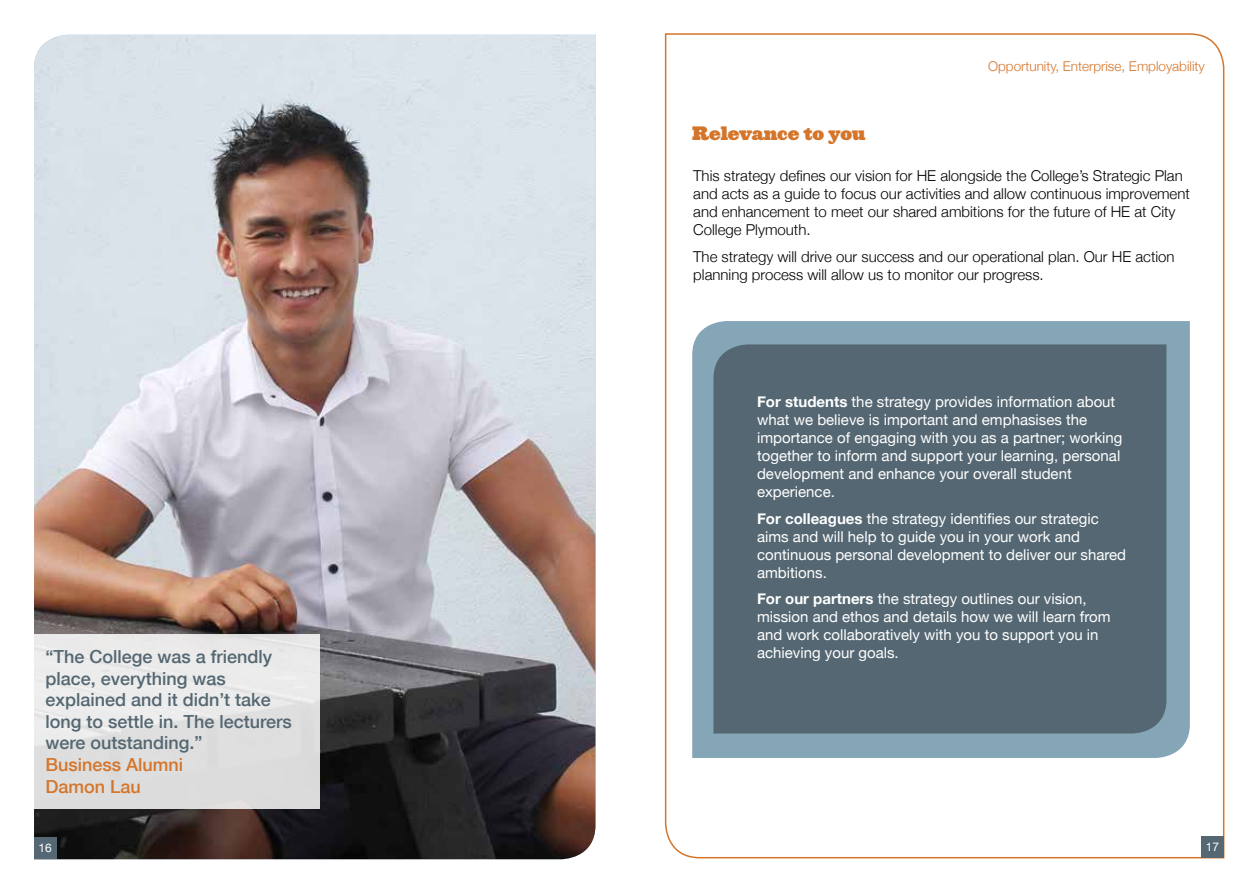
<style>
.page{position:relative;width:1259px;height:893px;background:#fff}
.page>*{position:absolute;margin:0;border:0;box-sizing:border-box;transform-origin:0 0}
.t1{font:500 18px/21.6px "Helvetica Neue";color:#546772}
.t2{font:500 18px/21.6px "Helvetica Neue";color:#d5752a}
.t3{font:900 18px "Ziggurat";color:#d5752a}
.t4{font:15px/18px "Helvetica Neue";color:#fff}
.t5{font:300 15px/18px "Helvetica Neue";color:#000}
.t6{font:300 13.5px "Helvetica Neue";color:#d5752a}
.t7{font:11.85px "Helvetica Neue";color:#fff}
.s1{font-weight:700}
</style>
<div class="page">
<svg style="left:664px;top:33px;width:561px;height:826px"></svg>
<div style="left:692px;top:321px;width:497px;height:437px;background:#84a6b7"></div>
<div style="left:713px;top:344px;width:453px;height:389px;background:#546772"></div>
<div style="left:1201px;top:836px;width:22px;height:22px;background:#546772"></div>
<img style="left:34px;top:35px;width:561px;height:824px">
<div style="left:34px;top:634px;width:285px;height:174px;background:#e3e2e2"></div>
<div style="left:34px;top:838px;width:22px;height:21px;background:#546772"></div>
<p class="t1" style="left:45px;top:645px;width:248px">“The College was a friendly place, everything was explained and it didn’t take long to settle in. The lecturers were outstanding.”</p>
<p class="t2" style="left:45px;top:753px;width:139px">Business Alumni<br>Damon Lau</p>
<p class="t7" style="left:39px;top:839px;width:15px">16</p>
<p class="t3" style="left:692px;top:118px;width:175px">Relevance to you</p>
<p class="t6" style="left:988px;top:55px;width:218px">Opportunity, Enterprise, Employability</p>
<p class="t5" style="left:693px;top:166px;width:498px">This strategy defines our vision for HE alongside the College’s Strategic Plan and acts as a guide to focus our activities and allow continuous improvement and enhancement to meet our shared ambitions for the future of HE at City College Plymouth.</p>
<p class="t5" style="left:693px;top:247px;width:483px">The strategy will drive our success and our operational plan. Our HE action planning process will allow us to monitor our progress.</p>
<p class="t4" style="left:757px;top:394px;width:367px"><span class="s1">For students</span> the strategy provides information about what we believe is important and emphasises the importance of engaging with you as a partner; working together to inform and support your learning, personal development and enhance your overall student experience.</p>
<p class="t4" style="left:757px;top:510px;width:370px"><span class="s1">For colleagues</span> the strategy identifies our strategic aims and will help to guide you in your work and continuous personal development to deliver our shared ambitions.</p>
<p class="t4" style="left:757px;top:591px;width:355px"><span class="s1">For our partners</span> the strategy outlines our vision, mission and ethos and details how we will learn from and work collaboratively with you to support you in achieving your goals.</p>
<p class="t7" style="left:1205px;top:838px;width:15px">17</p>
</div>
